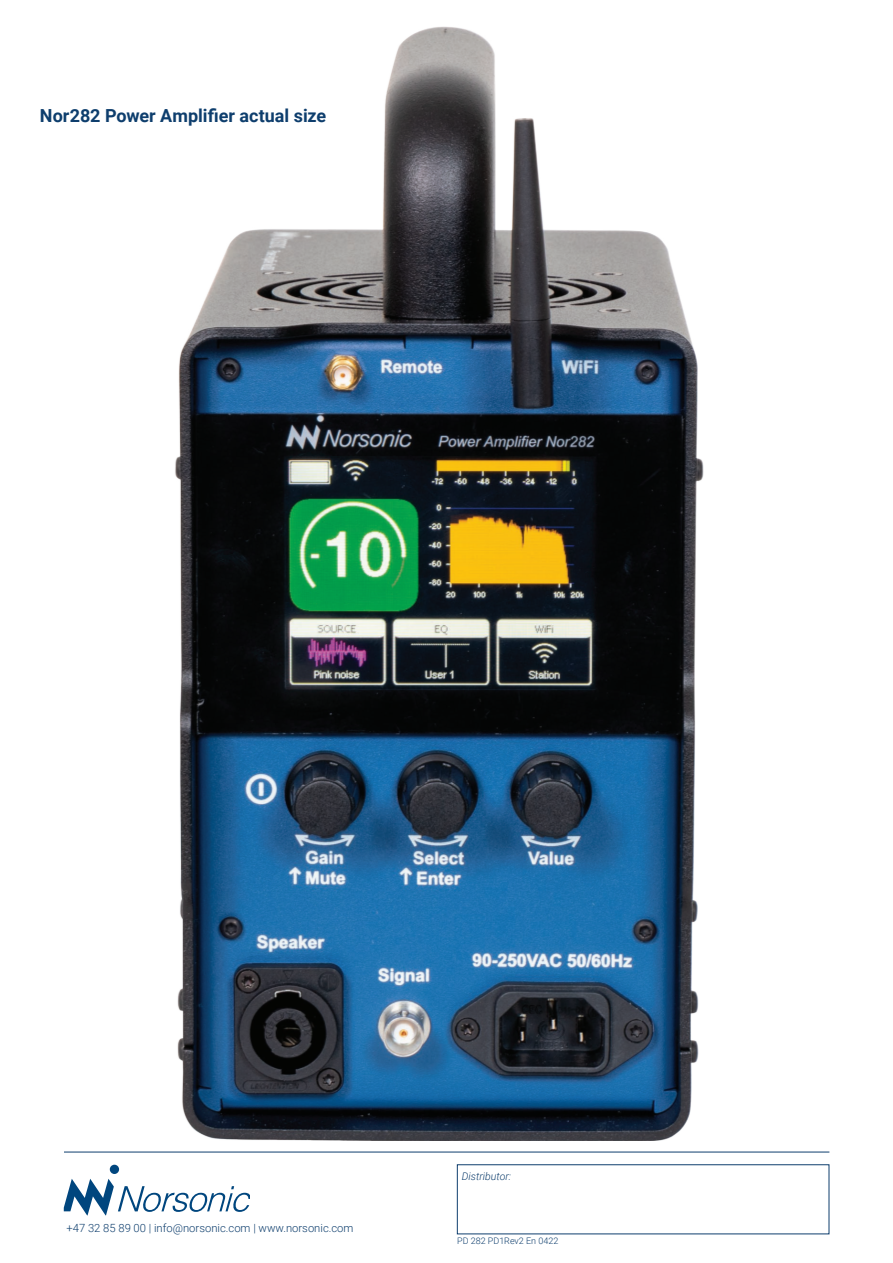
<style>
.page{position:relative;width:893px;height:1263px;background:#fff}
.page>*{position:absolute;margin:0;border:0;box-sizing:border-box;transform-origin:0 0}
.t1{font:700 18px "Roboto";color:#0e3e6d}
.t2{font:300 11.25px "Roboto";color:#0e3e6d}
.t3{font:italic 300 10.5px "Roboto";color:#0e3e6d}
.t4{font:300 9px "Roboto";color:#0e3e6d}
</style>
<div class="page">
<div style="left:110px;top:1165px;width:9px;height:9px;background:#00467e;border-radius:50%"></div>
<svg style="left:64px;top:1179px;width:186px;height:36px"></svg>
<hr style="left:64px;top:1152px;width:765px;height:1px;background:#0e3e6d">
<img style="left:175px;top:26px;width:529px;height:1115px">
<h1 class="t1" style="left:40px;top:103px;width:288px">Nor282 Power Amplifier actual size</h1>
<p class="t2" style="left:67px;top:1220px;width:289px">+47 32 85 89 00 | info@norsonic.com | www.norsonic.com</p>
<p class="t3" style="left:462px;top:1169px;width:51px">Distributor:</p>
<p class="t4" style="left:457px;top:1234px;width:103px">PD 282 PD1Rev2 En 0422</p>
</div>
